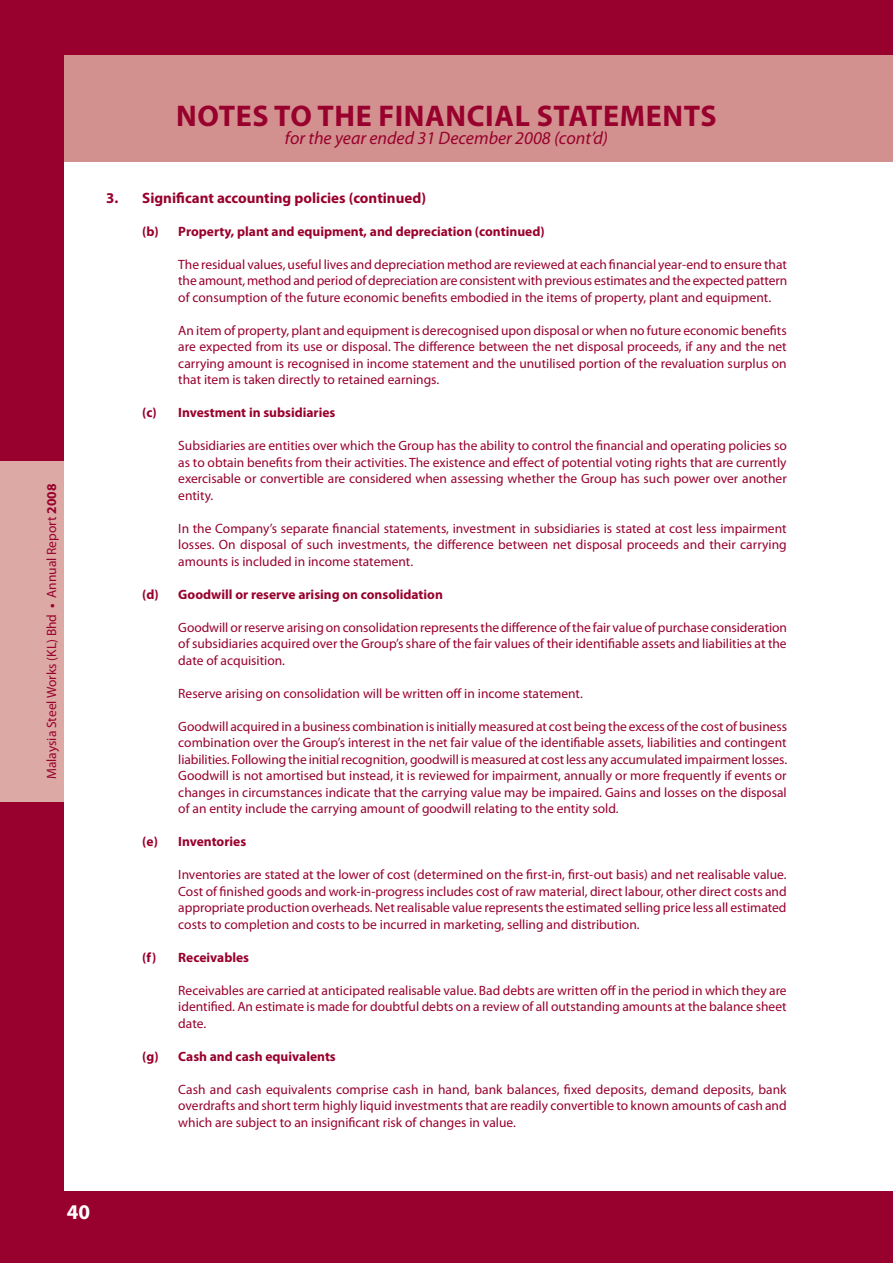
<style>
.page{position:relative;width:893px;height:1263px;background:#98012d}
.page>*{position:absolute;margin:0;border:0;box-sizing:border-box;transform-origin:0 0}
.t1{font:700 30px "Myriad Pro";letter-spacing:.02em;color:#98012d}
.t2{font:700 21px "Myriad Pro";color:#fff}
.t3{font:italic 18px "Myriad Pro";color:#98012d}
.t4{font:700 15px "Myriad Pro";color:#98012d}
.t5{font:13.5px/16.5px "Myriad Pro";color:#98012d;text-align:justify}
.t6{font:700 13.5px "Myriad Pro";color:#98012d}
.s1{font-weight:700}
</style>
<div class="page">
<div style="left:0;top:461px;width:106px;height:340px;background:#dca9a5"></div>
<div style="left:64px;top:55px;width:829px;height:1136px;background:#fff"></div>
<div style="left:64px;top:55px;width:829px;height:107px;background:#d2918f"></div>
<p class="t5" style="left:43px;top:779px;width:297px;rotate:-90deg">Malaysia Steel Works (KL) Bhd <span class="s1">•</span> Annual Report <span class="s1">2008</span></p>
<h1 class="t1" style="left:176px;top:96px;width:539px">notes to the financial statements</h1>
<h3 class="t3" style="left:285px;top:127px;width:325px">for the year ended 31 December 2008 (cont’d)</h3>
<p class="t4" style="left:106px;top:188px;width:321px">3. Significant accounting policies (continued)</p>
<p class="t6" style="left:142px;top:222px;width:404px">(b) Property, plant and equipment, and depreciation (continued)</p>
<p class="t5" style="left:178px;top:256px;width:610px">The residual values, useful lives and depreciation method are reviewed at each financial year-end to ensure that the amount, method and period of depreciation are consistent with previous estimates and the expected pattern of consumption of the future economic benefits embodied in the items of property, plant and equipment.</p>
<p class="t5" style="left:178px;top:322px;width:610px">An item of property, plant and equipment is derecognised upon disposal or when no future economic benefits are expected from its use or disposal. The difference between the net disposal proceeds, if any and the net carrying amount is recognised in income statement and the unutilised portion of the revaluation surplus on that item is taken directly to retained earnings.</p>
<p class="t6" style="left:142px;top:404px;width:195px">(c) I nvestment in subsidiaries</p>
<p class="t5" style="left:178px;top:437px;width:610px">Subsidiaries are entities over which the Group has the ability to control the financial and operating policies so as to obtain benefits from their activities. The existence and effect of potential voting rights that are currently exercisable or convertible are considered when assessing whether the Group has such power over another entity.</p>
<p class="t5" style="left:178px;top:520px;width:610px">In the Company’s separate financial statements, investment in subsidiaries is stated at cost less impairment losses. On disposal of such investments, the difference between net disposal proceeds and their carrying amounts is included in income statement.</p>
<p class="t6" style="left:142px;top:585px;width:302px">(d) Goodwill or reserve arising on consolidation</p>
<p class="t5" style="left:178px;top:619px;width:610px">Goodwill or reserve arising on consolidation represents the difference of the fair value of purchase consideration of subsidiaries acquired over the Group’s share of the fair values of their identifiable assets and liabilities at the date of acquisition.</p>
<p class="t5" style="left:178px;top:685px;width:406px">Reserve arising on consolidation will be written off in income statement.</p>
<p class="t5" style="left:178px;top:718px;width:610px">Goodwill acquired in a business combination is initially measured at cost being the excess of the cost of business combination over the Group’s interest in the net fair value of the identifiable assets, liabilities and contingent liabilities. Following the initial recognition, goodwill is measured at cost less any accumulated impairment losses.<br>Goodwill is not amortised but instead, it is reviewed for impairment, annually or more frequently if events or changes in circumstances indicate that the carrying value may be impaired. Gains and losses on the disposal of an entity include the carrying amount of goodwill relating to the entity sold.</p>
<p class="t6" style="left:142px;top:833px;width:105px">(e) I nventories</p>
<p class="t5" style="left:178px;top:866px;width:610px">Inventories are stated at the lower of cost (determined on the first-in, first-out basis) and net realisable value.<br>Cost of finished goods and work-in-progress includes cost of raw material, direct labour, other direct costs and appropriate production overheads. Net realisable value represents the estimated selling price less all estimated costs to completion and costs to be incurred in marketing, selling and distribution.</p>
<p class="t6" style="left:142px;top:948px;width:108px">(f) Receivables</p>
<p class="t5" style="left:178px;top:982px;width:610px">Receivables are carried at anticipated realisable value. Bad debts are written off in the period in which they are identified. An estimate is made for doubtful debts on a review of all outstanding amounts at the balance sheet date.</p>
<p class="t6" style="left:142px;top:1047px;width:195px">(g) Cash and cash equivalents</p>
<p class="t5" style="left:178px;top:1081px;width:610px">Cash and cash equivalents comprise cash in hand, bank balances, fixed deposits, demand deposits, bank overdrafts and short term highly liquid investments that are readily convertible to known amounts of cash and which are subject to an insignificant risk of changes in value.</p>
<h2 class="t2" style="left:67px;top:1198px;width:25px">40</h2>
</div>
